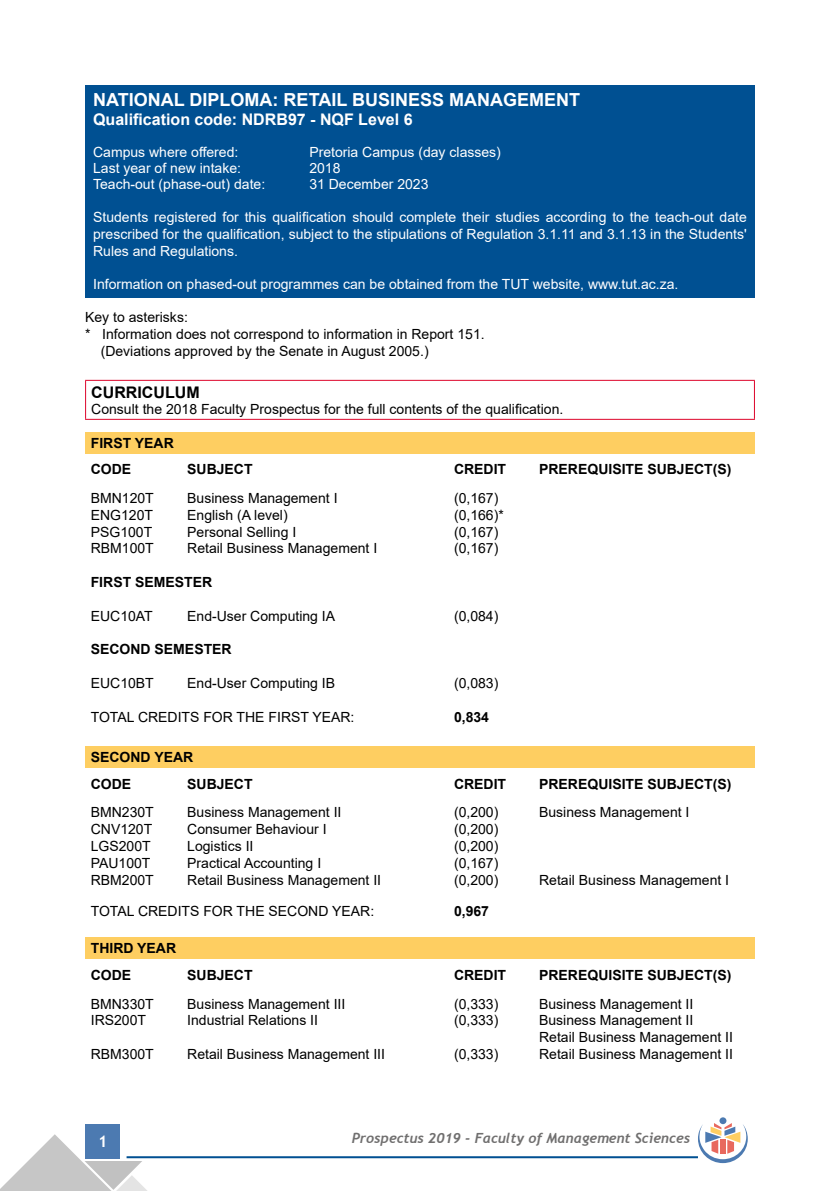
<style>
.page{position:relative;width:840px;height:1191px;background:#fff}
.page>*{position:absolute;margin:0;border:0;box-sizing:border-box;transform-origin:0 0}
.t1{font:700 18px "Arial";color:#fff}
.t2{font:700 16px "Arial";color:#fff}
.t3{font:700 16px "Arial";color:#000}
.t4{font:700 16px "Trebuchet MS";color:#fff}
.t5{font:14px/16.8px "Arial";color:#000}
.t6{font:14px/16.8px "Arial";color:#fff;text-align:justify}
.t7{font:700 14px/26.4px "Arial";color:#000}
.t8{font:italic 700 14px "Trebuchet";color:#706f6f}
</style>
<div class="page">
<div style="left:86px;top:1124px;width:34px;height:34px;background:#4c7ab1"></div>
<hr style="left:126px;top:1156px;width:571px;height:2px;background:#005092">
<svg style="left:0;top:1134px;width:148px;height:57px"></svg>
<div style="left:719px;top:1117px;width:7px;height:7px;background:#4c7ab1;border-radius:50%"></div>
<svg style="left:697px;top:1123px;width:50px;height:40px"></svg>
<div style="left:85px;top:85px;width:669px;height:212px;background:#005092"></div>
<hr style="left:85px;top:380px;width:669px;height:1px;background:#dd052b">
<hr style="left:85px;top:381px;width:1px;height:38px;background:#dd052b">
<hr style="left:753px;top:381px;width:1px;height:38px;background:#dd052b">
<hr style="left:85px;top:419px;width:669px;height:1px;background:#dd052b">
<div style="left:85px;top:432px;width:669px;height:21px;background:#fece61"></div>
<div style="left:85px;top:746px;width:669px;height:22px;background:#fece61"></div>
<div style="left:85px;top:937px;width:669px;height:22px;background:#fece61"></div>
<p class="t1" style="left:93px;top:87px;width:488px">NATIONAL DIPLOMA: RETAIL BUSINESS MANAGEMENT</p>
<p class="t2" style="left:93px;top:108px;width:321px">Qualification code: NDRB97 - NQF Level 6</p>
<p class="t6" style="left:93px;top:144px;width:147px">Campus where offered:</p>
<p class="t6" style="left:309px;top:144px;width:193px">Pretoria Campus (day classes)</p>
<p class="t6" style="left:93px;top:160px;width:149px">Last year of new intake:</p>
<p class="t6" style="left:309px;top:160px;width:33px">2018</p>
<p class="t6" style="left:93px;top:176px;width:173px">Teach-out (phase-out) date:</p>
<p class="t6" style="left:309px;top:176px;width:121px">31 December 2023</p>
<p class="t6" style="left:93px;top:209px;width:655px">Students registered for this qualification should complete their studies according to the teach-out date prescribed for the qualification, subject to the stipulations of Regulation 3.1.11 and 3.1.13 in the Students' Rules and Regulations.</p>
<p class="t6" style="left:93px;top:276px;width:586px">Information on phased-out programmes can be obtained from the TUT website, www.tut.ac.za.</p>
<p class="t5" style="left:85px;top:309px;width:104px">Key to asterisks:</p>
<p class="t5" style="left:85px;top:326px;width:401px">* Information does not correspond to information in Report 151.</p>
<p class="t5" style="left:101px;top:342px;width:329px">(Deviations approved by the Senate in August 2005.)</p>
<p class="t3" style="left:91px;top:381px;width:110px">CURRICULUM</p>
<p class="t5" style="left:91px;top:400px;width:473px">Consult the 2018 Faculty Prospectus for the full contents of the qualification.</p>
<p class="t7" style="left:91px;top:430px;width:84px">FIRST YEAR<br>CODE</p>
<p class="t7" style="left:187px;top:456px;width:67px">SUBJECT</p>
<p class="t7" style="left:454px;top:456px;width:54px">CREDIT</p>
<p class="t7" style="left:539px;top:456px;width:194px">PREREQUISITE SUBJECT(S)</p>
<p class="t5" style="left:91px;top:489px;width:65px">BMN120T</p>
<p class="t5" style="left:187px;top:489px;width:152px">Business Management I</p>
<p class="t5" style="left:454px;top:489px;width:46px">(0,167)</p>
<p class="t5" style="left:91px;top:506px;width:64px">ENG120T</p>
<p class="t5" style="left:187px;top:506px;width:102px">English (A level)</p>
<p class="t5" style="left:454px;top:506px;width:51px">(0,166)*</p>
<p class="t5" style="left:91px;top:523px;width:63px">PSG100T</p>
<p class="t5" style="left:187px;top:523px;width:110px">Personal Selling I</p>
<p class="t5" style="left:453px;top:523px;width:46px">(0,167)</p>
<p class="t5" style="left:91px;top:540px;width:65px">RBM100T</p>
<p class="t5" style="left:187px;top:540px;width:191px">Retail Business Management I</p>
<p class="t5" style="left:453px;top:540px;width:46px">(0,167)</p>
<p class="t7" style="left:91px;top:569px;width:123px">FIRST SEMESTER</p>
<p class="t5" style="left:91px;top:607px;width:63px">EUC10AT</p>
<p class="t5" style="left:187px;top:607px;width:149px">End-User Computing IA</p>
<p class="t5" style="left:453px;top:607px;width:46px">(0,084)</p>
<p class="t7" style="left:91px;top:636px;width:142px">SECOND SEMESTER</p>
<p class="t5" style="left:91px;top:674px;width:65px">EUC10BT</p>
<p class="t5" style="left:187px;top:674px;width:149px">End-User Computing IB</p>
<p class="t5" style="left:453px;top:674px;width:46px">(0,083)</p>
<p class="t5" style="left:91px;top:708px;width:265px">TOTAL CREDITS FOR THE FIRST YEAR:</p>
<p class="t7" style="left:453px;top:703px;width:37px">0,834</p>
<p class="t7" style="left:91px;top:744px;width:104px">SECOND YEAR<br>CODE</p>
<p class="t7" style="left:187px;top:770px;width:67px">SUBJECT</p>
<p class="t7" style="left:454px;top:770px;width:54px">CREDIT</p>
<p class="t7" style="left:539px;top:770px;width:194px">PREREQUISITE SUBJECT(S)</p>
<p class="t5" style="left:91px;top:804px;width:65px">BMN230T</p>
<p class="t5" style="left:187px;top:804px;width:156px">Business Management II</p>
<p class="t5" style="left:454px;top:804px;width:46px">(0,200)</p>
<p class="t5" style="left:539px;top:804px;width:152px">Business Management I</p>
<p class="t5" style="left:91px;top:821px;width:63px">CNV120T</p>
<p class="t5" style="left:187px;top:821px;width:141px">Consumer Behaviour I</p>
<p class="t5" style="left:454px;top:821px;width:46px">(0,200)</p>
<p class="t5" style="left:91px;top:837px;width:61px">LGS200T</p>
<p class="t5" style="left:187px;top:837px;width:68px">Logistics II</p>
<p class="t5" style="left:454px;top:837px;width:46px">(0,200)</p>
<p class="t5" style="left:91px;top:854px;width:61px">PAU100T</p>
<p class="t5" style="left:187px;top:854px;width:135px">Practical Accounting I</p>
<p class="t5" style="left:454px;top:854px;width:46px">(0,167)</p>
<p class="t5" style="left:91px;top:871px;width:65px">RBM200T</p>
<p class="t5" style="left:187px;top:871px;width:195px">Retail Business Management II</p>
<p class="t5" style="left:454px;top:871px;width:46px">(0,200)</p>
<p class="t5" style="left:539px;top:871px;width:191px">Retail Business Management I</p>
<p class="t5" style="left:91px;top:902px;width:285px">TOTAL CREDITS FOR THE SECOND YEAR:</p>
<p class="t7" style="left:454px;top:897px;width:37px">0,967</p>
<p class="t7" style="left:91px;top:935px;width:87px">THIRD YEAR<br>CODE</p>
<p class="t7" style="left:187px;top:962px;width:67px">SUBJECT</p>
<p class="t7" style="left:454px;top:962px;width:54px">CREDIT</p>
<p class="t7" style="left:539px;top:962px;width:194px">PREREQUISITE SUBJECT(S)</p>
<p class="t5" style="left:91px;top:995px;width:65px">BMN330T</p>
<p class="t5" style="left:187px;top:995px;width:159px">Business Management III</p>
<p class="t5" style="left:454px;top:995px;width:46px">(0,333)</p>
<p class="t5" style="left:539px;top:995px;width:156px">Business Management II</p>
<p class="t5" style="left:91px;top:1012px;width:57px">IRS200T</p>
<p class="t5" style="left:187px;top:1012px;width:132px">Industrial Relations II</p>
<p class="t5" style="left:454px;top:1012px;width:46px">(0,333)</p>
<p class="t5" style="left:539px;top:1012px;width:195px">Business Management II<br>Retail Business Management II</p>
<p class="t5" style="left:91px;top:1045px;width:65px">RBM300T</p>
<p class="t5" style="left:187px;top:1045px;width:199px">Retail Business Management III</p>
<p class="t5" style="left:454px;top:1045px;width:46px">(0,333)</p>
<p class="t5" style="left:539px;top:1045px;width:195px">Retail Business Management II</p>
<p class="t4" style="left:98px;top:1131px;width:11px">1</p>
<p class="t8" style="left:351px;top:1129px;width:340px">Prospectus 2019 - Faculty of Management Sciences</p>
</div>
